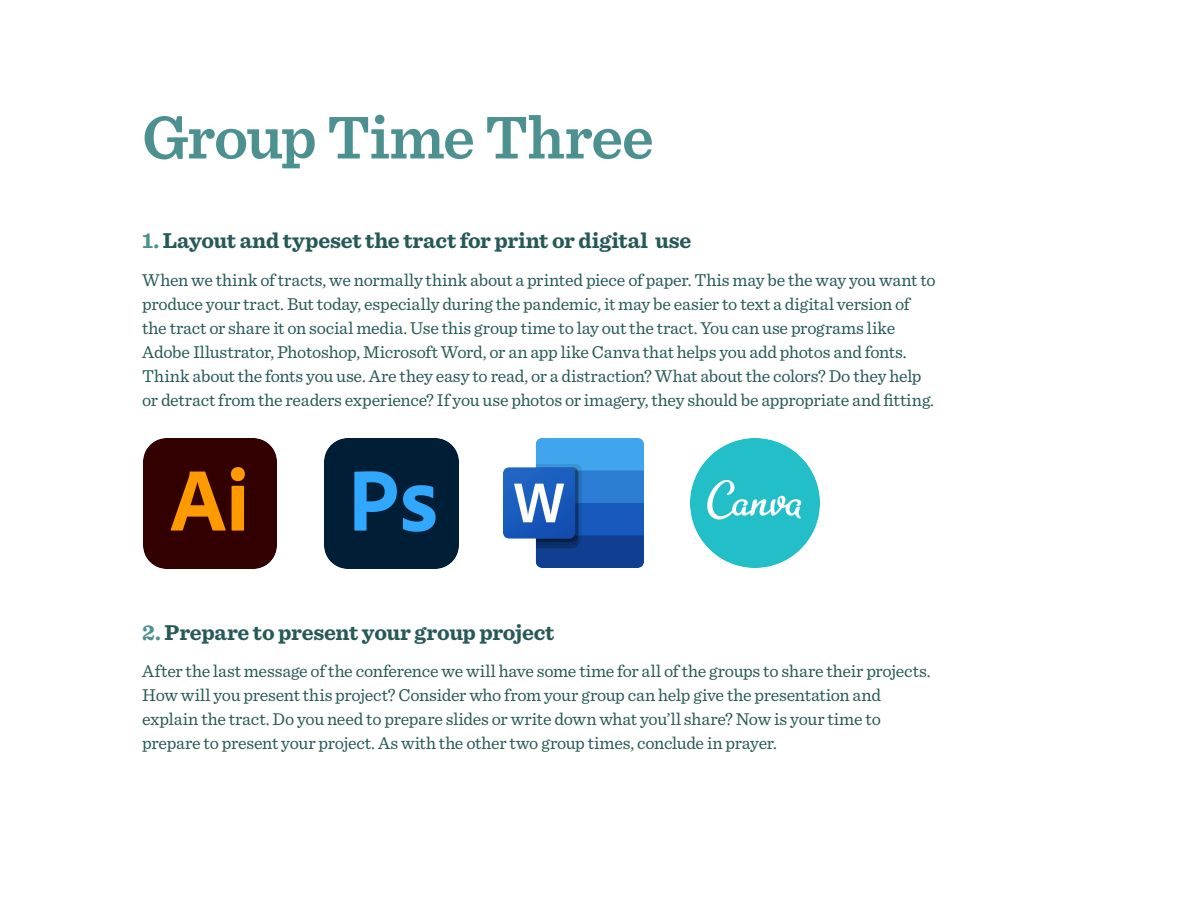
<style>
.page{position:relative;width:1188px;height:918px;background:#fff}
.page>*{position:absolute;margin:0;border:0;box-sizing:border-box;transform-origin:0 0}
.t1{font:600 63px "Sentinel";letter-spacing:-.02em;color:#4c9190}
.t2{font:700 22.5px "Sentinel";letter-spacing:-.01em;color:#265957}
.t3{font:18px/24px "Sentinel";letter-spacing:-.01em;color:#265957}
.s1{color:#4c9190}
</style>
<div class="page">
<img style="left:143px;top:439px;width:134px;height:130px">
<img style="left:325px;top:438px;width:134px;height:131px">
<img style="left:504px;top:438px;width:139px;height:130px">
<img style="left:691px;top:438px;width:129px;height:129px">
<h1 class="t1" style="left:142px;top:89px;width:513px">Group Time Three</h1>
<p class="t2" style="left:142px;top:223px;width:551px"><span class="s1">1.</span> Layout and typeset the tract for print or digital use</p>
<p class="t3" style="left:142px;top:267px;width:795px">When we think of tracts, we normally think about a printed piece of paper. This may be the way you want to produce your tract. But today, especially during the pandemic, it may be easier to text a digital version of the tract or share it on social media. Use this group time to lay out the tract. You can use programs like Adobe Illustrator, Photoshop, Microsoft Word, or an app like Canva that helps you add photos and fonts.<br>Think about the fonts you use. Are they easy to read, or a distraction? What about the colors? Do they help or detract from the readers experience? If you use photos or imagery, they should be appropriate and fitting.</p>
<p class="t2" style="left:142px;top:615px;width:414px"><span class="s1">2.</span> Prepare to present your group project</p>
<p class="t3" style="left:142px;top:658px;width:790px">After the last message of the conference we will have some time for all of the groups to share their projects.<br>How will you present this project? Consider who from your group can help give the presentation and explain the tract. Do you need to prepare slides or write down what you’ll share? Now is your time to prepare to present your project. As with the other two group times, conclude in prayer.</p>
</div>
